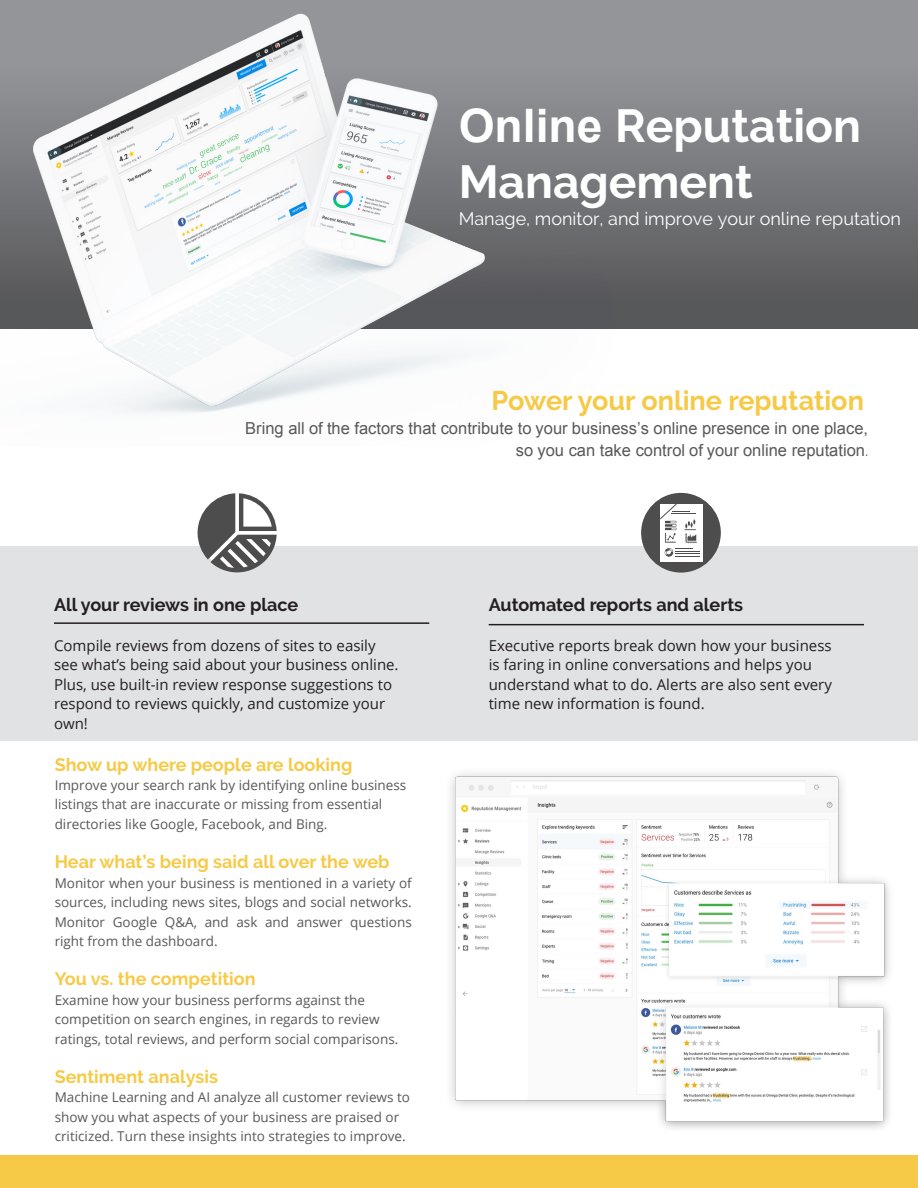
<style>
.page{position:relative;width:918px;height:1188px;background:#fff}
.page>*{position:absolute;margin:0;border:0;box-sizing:border-box;transform-origin:0 0}
.t1{font:700 46.2px/55.5px "Raleway";color:#fff}
.t2{font:700 27px "Raleway";color:#f6ca47}
.t3{font:700 18px "Raleway";color:#f6ca47}
.t4{font:700 18px "Raleway";color:#231f20}
.t5{font:18px "Raleway";color:#fff}
.t6{font:16.5px/22.4px "Arial";color:#57585a;text-align:right}
.t7{font:15px/19.5px "Open Sans";color:#231f20}
.t8{font:13.5px/19.5px "Open Sans";color:#57585a}
.s1{font-family:"Arial"}
.s2{font-family:"Raleway"}
</style>
<div class="page">
<div style="left:0;top:0;width:918px;height:328px;background:linear-gradient(to bottom,#9da0a3,#555658)"></div>
<img style="left:0;top:0;width:629px;height:413px">
<div style="left:0;top:546px;width:918px;height:195px;background:#e1e2e4"></div>
<div style="left:0;top:1156px;width:918px;height:32px;background:#f6ca47"></div>
<hr style="left:54px;top:622px;width:375px;height:2px;background:#231f20">
<hr style="left:489px;top:624px;width:375px;height:1px;background:#231f20">
<div style="left:641px;top:493px;width:80px;height:80px;background:#4d4d4d;border-radius:50%"></div>
<div style="left:660px;top:505px;width:42px;height:57px;background:#fff"></div>
<svg style="left:660px;top:504px;width:40px;height:53px"></svg>
<svg style="left:198px;top:493px;width:79px;height:79px"></svg>
<img style="left:450px;top:773px;width:439px;height:356px">
<p class="t1" style="left:459px;top:98px;width:404px"><span class="s1">Online</span> Reputation<br>Management</p>
<p class="t5" style="left:459px;top:208px;width:444px">Manage, monitor, and improve your online reputation</p>
<p class="t2" style="left:492px;top:385px;width:374px">Power your online reputation</p>
<p class="t6" style="left:245px;top:417px;width:624px">Bring all of the factors that contribute to your business’s online presence in one place, so you can take control of your online reputation<span class="s2">.</span></p>
<p class="t4" style="left:54px;top:594px;width:246px">All your reviews in one place</p>
<p class="t7" style="left:54px;top:635px;width:346px">Compile reviews from dozens of sites to easily see what’s being said about your business online.<br>Plus, use built-in review response suggestions to respond to reviews quickly, and customize your own!</p>
<p class="t3" style="left:55px;top:754px;width:299px">Show up where people are looking</p>
<p class="t8" style="left:55px;top:775px;width:353px">Improve your search rank by identifying online business listings that are inaccurate or missing from essential directories like Google, Facebook, and Bing.</p>
<p class="t3" style="left:55px;top:852px;width:337px">Hear what’s being said all over the web</p>
<p class="t8" style="left:55px;top:873px;width:359px;text-align:justify">Monitor when your business is mentioned in a variety of sources, including news sites, blogs and social networks.<br>Monitor Google Q&amp;A, and ask and answer questions right from the dashboard.</p>
<p class="t3" style="left:55px;top:969px;width:202px">You vs. the competition</p>
<p class="t8" style="left:55px;top:990px;width:345px">Examine how your business performs against the competition on search engines, in regards to review ratings, total reviews, and perform social comparisons.</p>
<p class="t3" style="left:55px;top:1066px;width:165px">Sentiment analysis</p>
<p class="t8" style="left:55px;top:1087px;width:357px">Machine Learning and AI analyze all customer reviews to show you what aspects of your business are praised or criticized. Turn these insights into strategies to improve.</p>
<p class="t4" style="left:489px;top:594px;width:256px">Automated reports and alerts</p>
<p class="t7" style="left:489px;top:635px;width:345px">Executive reports break down how your business is faring in online conversations and helps you understand what to do. Alerts are also sent every time new information is found.</p>
</div>
